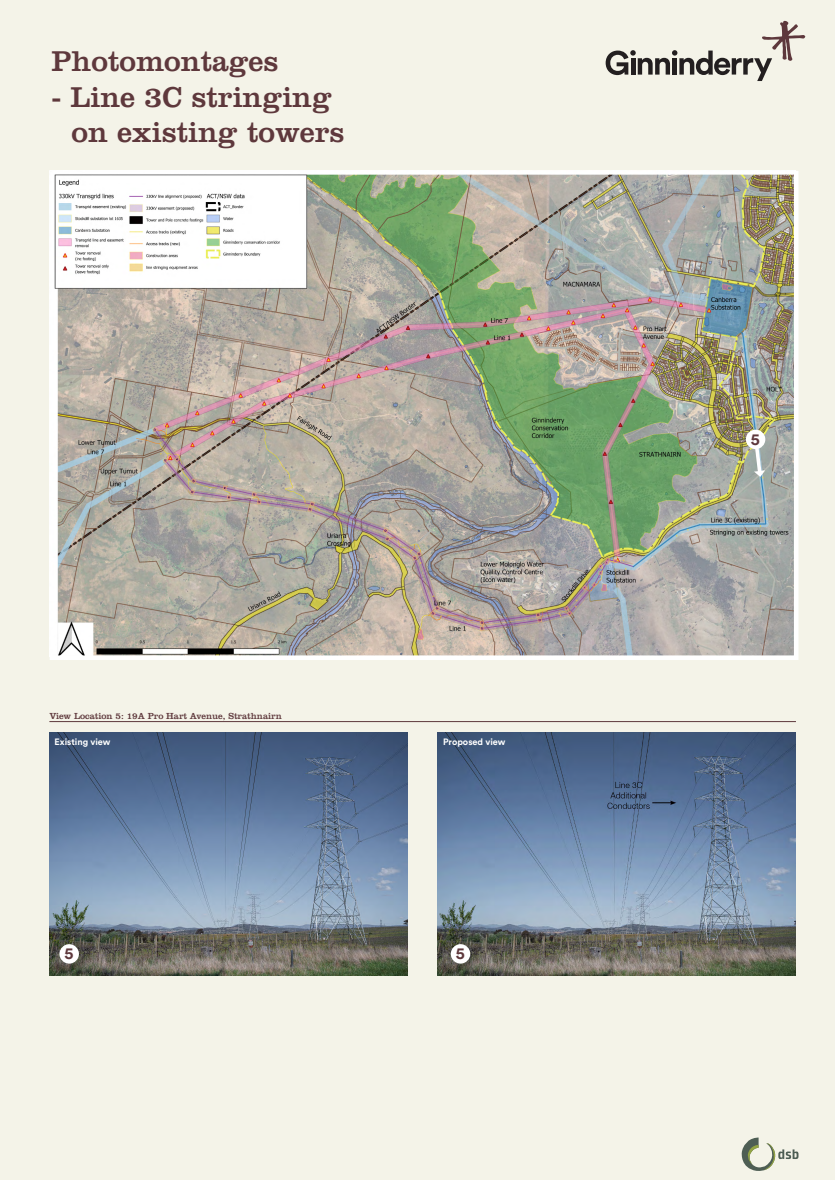
<style>
.page{position:relative;width:835px;height:1180px;background:#fff}
.page>*{position:absolute;margin:0;border:0;box-sizing:border-box;transform-origin:0 0}
.t1{font:29.75px/35.7px "Clarendon LT Std";color:#5e383c}
.t2{font:700 16.27px "Circular Std";color:#5e383c}
.t3{font:9.13px "Clarendon LT Std";color:#5e383c}
.t4{font:700 9.13px "Circular Std";color:#fff}
</style>
<div class="page">
<div style="left:0;top:0;width:834px;height:1180px;background:#f4f3e8"></div>
<svg style="left:605px;top:21px;width:200px;height:60px"></svg>
<img style="left:49px;top:733px;width:358px;height:242px">
<img style="left:438px;top:733px;width:357px;height:242px">
<hr style="left:49px;top:721px;width:746px;height:1px;background:#5e383c">
<img style="left:49px;top:170px;width:750px;height:490px">
<svg style="left:751px;top:435px;width:14px;height:42px"></svg>
<div style="left:745px;top:430px;width:20px;height:19px;background:#fff;border-radius:50%"></div>
<div style="left:59px;top:944px;width:20px;height:19px;background:#fff;border-radius:50%"></div>
<div style="left:450px;top:944px;width:20px;height:19px;background:#fff;border-radius:50%"></div>
<svg style="left:741px;top:1137px;width:57px;height:34px"></svg>
<p class="t1" style="left:52px;top:43px;width:228px">Photomontages</p>
<p class="t1" style="left:72px;top:79px;width:274px;text-indent:-20px">- Line 3C stringing on existing towers</p>
<p class="t3" style="left:49px;top:710px;width:234px">View Location 5: 19A Pro Hart Avenue, Strathnairn</p>
<p class="t4" style="left:54px;top:736px;width:58px">Existing view</p>
<p class="t4" style="left:443px;top:736px;width:64px">Proposed view</p>
<p class="t2" style="left:65px;top:943px;width:11px">5</p>
<p class="t2" style="left:456px;top:943px;width:11px">5</p>
<p class="t2" style="left:750px;top:429px;width:11px">5</p>
</div>
